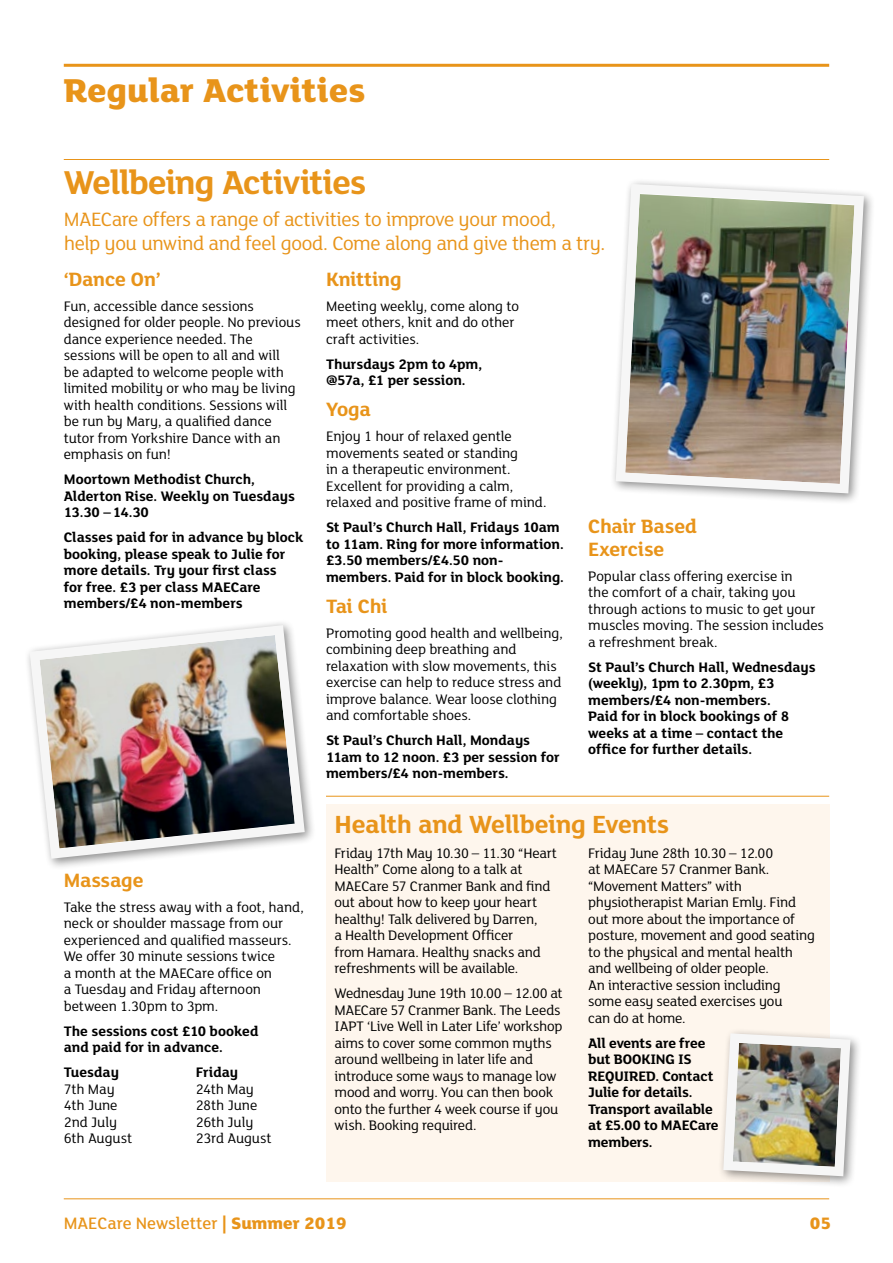
<style>
.page{position:relative;width:893px;height:1263px;background:#fff}
.page>*{position:absolute;margin:0;border:0;box-sizing:border-box;transform-origin:0 0}
.t1{font:700 36px "FS Lola";letter-spacing:-.035em;color:#e8941a}
.t2{font:800 36px "FS Lola";color:#e8941a}
.t3{font:700 27px "FS Lola";letter-spacing:-.015em;color:#e8941a}
.t4{font:21px/24px "FS Lola";letter-spacing:-.025em;color:#e8941a}
.t5{font:700 21px/22.5px "FS Lola";letter-spacing:-.01em;color:#e8941a}
.t6{font:500 18px "FS Lola";color:#e8941a}
.t7{font:800 18px "FS Lola";color:#e8941a}
.t8{font:15px/16.5px "FS Lola";letter-spacing:-.01em;color:#000}
.t9{font:700 15px/16.5px "FS Lola";letter-spacing:-.005em;color:#000}
.s1{font-weight:800}
</style>
<div class="page">
<hr style="left:64px;top:159px;width:765px;height:1px;background:#e8941a">
<hr style="left:64px;top:1198px;width:765px;height:1px;background:#e8941a">
<hr style="left:64px;top:64px;width:765px;height:3px;background:#e8941a">
<div style="left:326px;top:805px;width:503px;height:377px;background:#fef6ed"></div>
<hr style="left:326px;top:796px;width:503px;height:1px;background:#e8941a">
<img style="left:28px;top:623px;width:282px;height:241px">
<div style="left:610px;top:178px;width:266px;height:327px;background:#000;opacity:.45"></div>
<img style="left:611px;top:179px;width:258px;height:319px">
<div style="left:717px;top:1027px;width:145px;height:161px;background:#000;opacity:.45"></div>
<img style="left:718px;top:1028px;width:137px;height:153px">
<h1 class="t2" style="left:64px;top:70px;width:303px">Regular Activities</h1>
<h1 class="t1" style="left:64px;top:161px;width:304px">Wellbeing Activities</h1>
<h3 class="t4" style="left:64px;top:209px;width:543px">MAECare offers a range of activities to improve your mood,<br>help you unwind and feel good. Come along and give them a try.</h3>
<h3 class="t5" style="left:64px;top:269px;width:98px">‘Dance On’</h3>
<p class="t8" style="left:64px;top:298px;width:239px">Fun, accessible dance sessions designed for older people. No previous dance experience needed. The sessions will be open to all and will<br>be adapted to welcome people with limited mobility or who may be living with health conditions. Sessions will be run by Mary, a qualified dance tutor from Yorkshire Dance with an emphasis on fun!</p>
<p class="t9" style="left:64px;top:472px;width:233px">Moortown Methodist Church,<br>Alderton Rise. Weekly on Tuesdays<br>13.30 – 14.30</p>
<p class="t9" style="left:64px;top:530px;width:241px">Classes paid for in advance by block booking, please speak to Julie for more details. Try your first class<br>for free. £3 per class MAECare members/£4 non-members</p>
<h3 class="t5" style="left:326px;top:269px;width:77px">Knitting</h3>
<p class="t8" style="left:326px;top:298px;width:195px">Meeting weekly, come along to meet others, knit and do other craft activities.</p>
<p class="t9" style="left:326px;top:356px;width:158px">Thursdays 2pm to 4pm, @57a, £1 per session.</p>
<h3 class="t5" style="left:326px;top:399px;width:46px">Yoga</h3>
<p class="t8" style="left:326px;top:429px;width:222px">Enjoy 1 hour of relaxed gentle movements seated or standing<br>in a therapeutic environment.<br>Excellent for providing a calm, relaxed and positive frame of mind.</p>
<p class="t9" style="left:326px;top:520px;width:239px">St Paul’s Church Hall, Fridays 10am to 11am. Ring for more information. £3.50 members/£4.50 non&shy;members. Paid for in block booking.</p>
<h3 class="t5" style="left:326px;top:596px;width:63px">Tai Chi</h3>
<p class="t8" style="left:326px;top:625px;width:238px">Promoting good health and wellbeing, combining deep breathing and relaxation with slow movements, this exercise can help to reduce stress and improve balance. Wear loose clothing and comfortable shoes.</p>
<p class="t9" style="left:326px;top:733px;width:235px">St Paul’s Church Hall, Mondays<br>11am to 12 noon. £3 per session for members/£4 non-members.</p>
<h3 class="t5" style="left:588px;top:516px;width:110px">Chair Based<br>Exercise</h3>
<p class="t8" style="left:588px;top:568px;width:237px">Popular class offering exercise in<br>the comfort of a chair, taking you through actions to music to get your muscles moving. The session includes a refreshment break.</p>
<p class="t9" style="left:588px;top:659px;width:229px">St Paul’s Church Hall, Wednesdays (weekly), 1pm to 2.30pm, £3 members/£4 non-members.<br>Paid for in block bookings of 8 weeks at a time – contact the office for further details.</p>
<h3 class="t5" style="left:64px;top:870px;width:81px">Massage</h3>
<p class="t8" style="left:64px;top:899px;width:242px">Take the stress away with a foot, hand, neck or shoulder massage from our experienced and qualified masseurs.<br>We offer 30 minute sessions twice<br>a month at the MAECare office on<br>a Tuesday and Friday afternoon between 1.30pm to 3pm.</p>
<p class="t9" style="left:64px;top:1023px;width:196px">The sessions cost £10 booked and paid for in advance.</p>
<p class="t9" style="left:64px;top:1065px;width:57px">Tuesday</p>
<p class="t9" style="left:196px;top:1065px;width:44px">Friday</p>
<p class="t8" style="left:64px;top:1081px;width:52px">7th May</p>
<p class="t8" style="left:196px;top:1081px;width:60px">24th May</p>
<p class="t8" style="left:64px;top:1098px;width:55px">4th June</p>
<p class="t8" style="left:196px;top:1098px;width:63px">28th June</p>
<p class="t8" style="left:64px;top:1114px;width:55px">2nd July</p>
<p class="t8" style="left:196px;top:1114px;width:59px">26th July</p>
<p class="t8" style="left:64px;top:1131px;width:70px">6th August</p>
<p class="t8" style="left:196px;top:1131px;width:77px">23rd August</p>
<h2 class="t3" style="left:334px;top:808px;width:336px">Health and Wellbeing Events</h2>
<p class="t8" style="left:334px;top:845px;width:224px">Friday 17th May 10.30 – 11.30 “Heart<br>Health” Come along to a talk at<br>MAECare 57 Cranmer Bank and find out about how to keep your heart healthy! Talk delivered by Darren,<br>a Health Development Officer<br>from Hamara. Healthy snacks and refreshments will be available.</p>
<p class="t8" style="left:334px;top:986px;width:230px">Wednesday June 19th 10.00 – 12.00 at MAECare 57 Cranmer Bank. The Leeds IAPT ‘Live Well in Later Life’ workshop aims to cover some common myths around wellbeing in later life and introduce some ways to manage low mood and worry. You can then book onto the further 4 week course if you wish. Booking required.</p>
<p class="t8" style="left:588px;top:845px;width:228px">Friday June 28th 10.30 – 12.00<br>at MAECare 57 Cranmer Bank. “Movement Matters” with physiotherapist Marian Emly. Find out more about the importance of posture, movement and good seating to the physical and mental health and wellbeing of older people.<br>An interactive session including some easy seated exercises you<br>can do at home.</p>
<p class="t9" style="left:588px;top:1035px;width:132px">All events are free but BOOKING IS<br>REQUIRED. Contact<br>Julie for details.<br>Transport available at £5.00 to MAECare members.</p>
<p class="t6" style="left:64px;top:1212px;width:284px">MAECare Newsletter <span class="s1">| Summer 2019</span></p>
<p class="t7" style="left:810px;top:1212px;width:23px">05</p>
</div>
